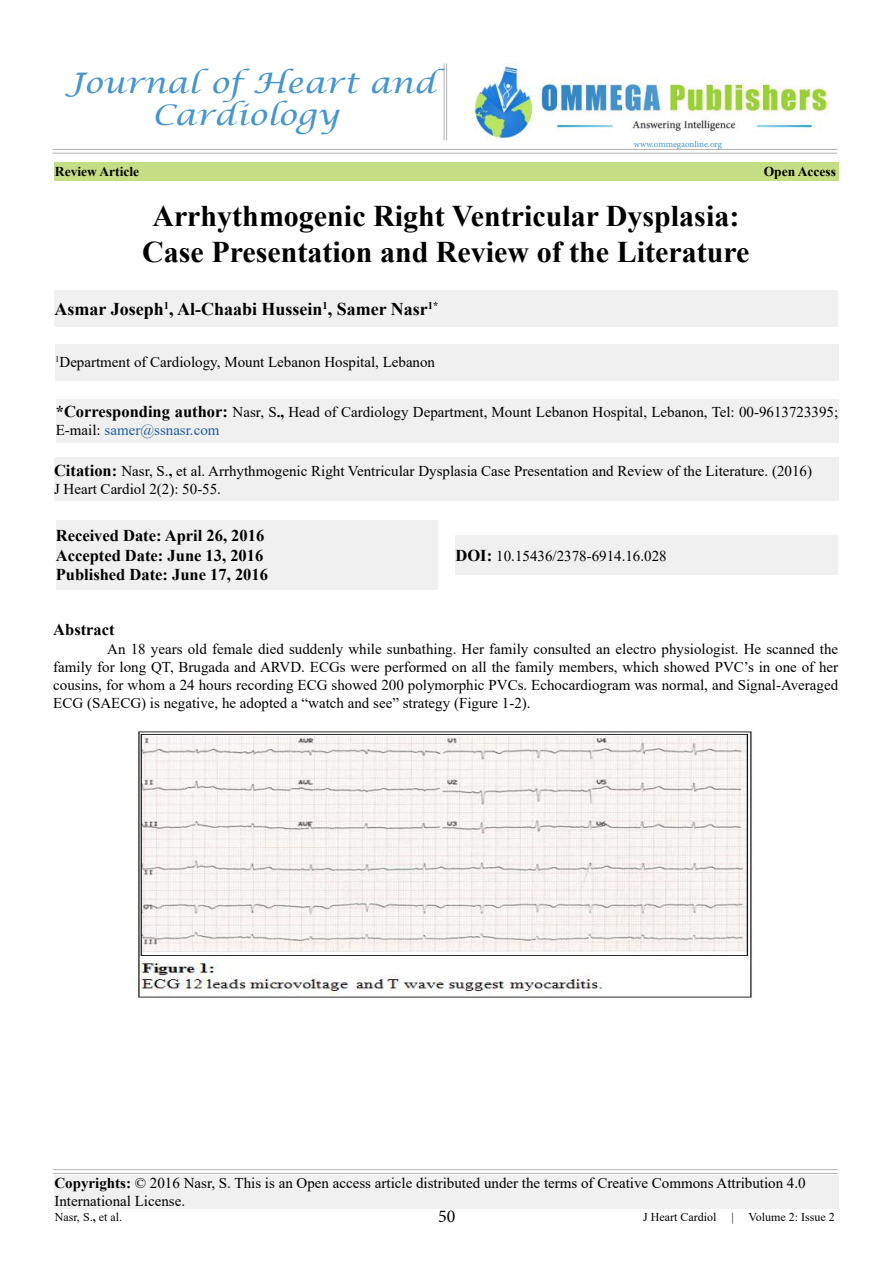
<style>
.page{position:relative;width:893px;height:1263px;background:#fff}
.page>*{position:absolute;margin:0;border:0;box-sizing:border-box;transform-origin:0 0}
.t1{font:700 30px/36px "Times New Roman";color:#000;text-align:center}
.t2{font:italic 28.35px/32.4px "Lucida Calligraphy";color:#4695cf;text-align:center;scale:1.14 1}
.t3{font:700 18px "Times New Roman";color:#000}
.t4{font:18px "Minion Pro";color:#000}
.t5{font:700 16.5px/19.8px "Times New Roman";color:#000}
.t6{font:15px/18px "Times New Roman";color:#000}
.t7{font:700 13.5px "Times New Roman";color:#000}
.t8{font:12px "Times New Roman";color:#000}
.t9{font:9px "Minion Pro";color:#4695cf}
.s1{font-weight:700;font-size:16.5px}
.s2{font-weight:700}
.s3{color:#205d9e}
</style>
<div class="page">
<div style="left:54px;top:1175px;width:785px;height:34px;background:#f1f0f0"></div>
<div style="left:455px;top:535px;width:383px;height:40px;background:#f1f0f0"></div>
<div style="left:55px;top:162px;width:784px;height:19px;background:#c5dd84"></div>
<div style="left:55px;top:291px;width:783px;height:36px;background:#f1f0f0"></div>
<div style="left:55px;top:344px;width:784px;height:36px;background:#f1f0f0"></div>
<div style="left:56px;top:399px;width:782px;height:43px;background:#f1f0f0"></div>
<img style="left:137px;top:729px;width:616px;height:269px">
<div style="left:56px;top:520px;width:381px;height:70px;background:#f1f0f0"></div>
<div style="left:54px;top:458px;width:784px;height:43px;background:#f1f0f0"></div>
<hr style="left:53px;top:1169px;width:785px;height:1px;background:#b1b3b5">
<hr style="left:53px;top:1173px;width:785px;height:1px;background:#b1b3b5">
<img style="left:474px;top:63px;width:353px;height:77px">
<hr style="left:446px;top:63px;width:1px;height:77px;background:#b1b3b5">
<hr style="left:444px;top:63px;width:1px;height:77px;background:#b1b3b5">
<hr style="left:52px;top:149px;width:785px;height:1px;background:#b1b3b5">
<hr style="left:52px;top:153px;width:785px;height:1px;background:#b1b3b5">
<h2 class="t2" style="left:67px;top:67px;width:325px">Journal ofHeart and<br>Cardiology</h2>
<p class="t9" style="left:634px;top:138px;width:90px">www.ommegaonline.org</p>
<p class="t7" style="left:55px;top:162px;width:86px">Review Article</p>
<p class="t7" style="left:764px;top:162px;width:74px">Open Access</p>
<h1 class="t1" style="left:142px;top:197px;width:609px">Arrhythmogenic Right Ventricular Dysplasia:<br>Case Presentation and Review of the Literature</h1>
<p class="t3" style="left:55px;top:296px;width:385px">Asmar Joseph<sup>1</sup>, Al-Chaabi Hussein<sup>1</sup>, Samer Nasr<sup>1*</sup></p>
<p class="t6" style="left:55px;top:353px;width:381px"><sup>1</sup>Department of Cardiology, Mount Lebanon Hospital, Lebanon</p>
<p class="t6" style="left:56px;top:403px;width:784px"><span class="s1">*Corresponding author:</span> Nasr, S<span class="s2">.,</span> Head of Cardiology Department, Mount Lebanon Hospital, Lebanon, Tel: 00-9613723395;<br>E-mail: <span class="s3">samer@ssnasr.com</span></p>
<p class="t6" style="left:54px;top:461px;width:760px"><span class="s1">Citation:</span> Nasr, S.<span class="s2">,</span> et al. Arrhythmogenic Right Ventricular Dysplasia Case Presentation and Review of the Literature. (2016)<br>J Heart Cardiol 2(2): 50-55.</p>
<p class="t5" style="left:56px;top:525px;width:214px">Received Date: April 26, 2016<br>Accepted Date: June 13, 2016<br>Published Date: June 17, 2016</p>
<p class="t6" style="left:455px;top:546px;width:213px"><span class="s1">DOI:</span> 10.15436/2378-6914.16.028</p>
<p class="t5" style="left:53px;top:619px;width:63px">Abstract</p>
<p class="t6" style="left:53px;top:640px;width:786px;text-align:justify;text-indent:54px">An 18 years old female died suddenly while sunbathing. Her family consulted an electro physiologist. He scanned the family for long QT, Brugada and ARVD. ECGs were performed on all the family members, which showed PVC’s in one of her cousins, for whom a 24 hours recording ECG showed 200 polymorphic PVCs. Echocardiogram was normal, and Signal-Averaged ECG (SAECG) is negative, he adopted a “watch and see” strategy (Figure 1-2).</p>
<p class="t6" style="left:54px;top:1174px;width:753px"><span class="s2">Copyrights:</span> © 2016 Nasr, S. This is an Open access article distributed under the terms of Creative Commons Attribution 4.0<br>International License.</p>
<p class="t8" style="left:55px;top:1209px;width:69px">Nasr, S.<span class="s2">,</span> et al.</p>
<p class="t4" style="left:438px;top:1204px;width:19px">50</p>
<p class="t8" style="left:643px;top:1208px;width:75px">J Heart Cardiol</p>
<p class="t8" style="left:731px;top:1208px;width:105px">| Volume 2: Issue 2</p>
</div>
